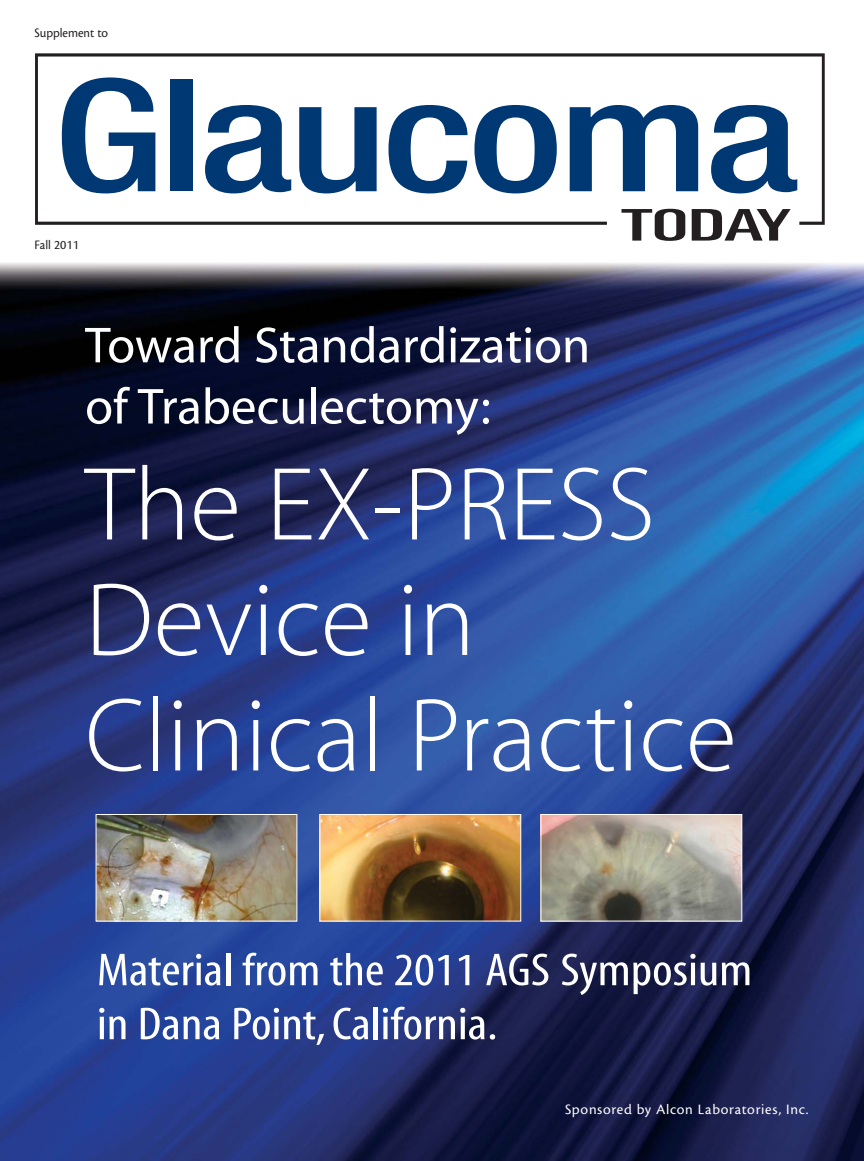
<style>
.page{position:relative;width:864px;height:1161px;background:#fff}
.page>*{position:absolute;margin:0;border:0;box-sizing:border-box;transform-origin:0 0}
.t1{font:105px/115.5px "Myriad MM 215 600";color:#fff}
.t2{font:51px/61.2px "Myriad MM 406 600";color:#fff}
.t3{font:46.5px/54px "Myriad MM 400 300";color:#fff;scale:1.15 1}
.t4{font:15px "Cronos MM 408 11";letter-spacing:.045em;color:#fff}
.t5{font:13.5px "Cronos MM 408 11";color:#231f20;scale:.95 1}
</style>
<div class="page">
<img style="left:0;top:263px;width:864px;height:898px">
<svg style="left:35px;top:53px;width:790px;height:172px"></svg>
<svg style="left:621px;top:209px;width:64px;height:32px"></svg>
<svg style="left:692px;top:209px;width:99px;height:32px"></svg>
<svg style="left:62px;top:77px;width:93px;height:116px"></svg>
<div style="left:170px;top:80px;width:22px;height:111px;background:#003874"></div>
<svg style="left:205px;top:105px;width:86px;height:88px"></svg>
<svg style="left:299px;top:107px;width:78px;height:86px"></svg>
<svg style="left:389px;top:105px;width:79px;height:88px"></svg>
<svg style="left:474px;top:105px;width:83px;height:88px"></svg>
<svg style="left:570px;top:105px;width:128px;height:86px"></svg>
<svg style="left:711px;top:105px;width:86px;height:88px"></svg>
<img style="left:98px;top:816px;width:197px;height:103px">
<div style="left:96px;top:814px;width:201px;height:107px;border:1px solid #fff"></div>
<img style="left:322px;top:816px;width:197px;height:103px">
<div style="left:320px;top:814px;width:201px;height:107px;border:1px solid #fff"></div>
<img style="left:543px;top:816px;width:197px;height:103px">
<div style="left:541px;top:814px;width:201px;height:107px;border:1px solid #fff"></div>
<p class="t5" style="left:34px;top:28px;width:79px">Supplement to</p>
<p class="t5" style="left:34px;top:239px;width:48px">Fall 2011</p>
<p class="t2" style="left:85px;top:319px;width:507px">Toward Standardization of Trabeculectomy:</p>
<h1 class="t1" style="left:85px;top:455px;width:653px">The EX-PRESS<br>Device in<br>Clinical Practice</h1>
<p class="t3" style="left:97px;top:946px;width:571px">Material from the 2011 AGS Symposium in Dana Point, California.</p>
<p class="t4" style="left:565px;top:1104px;width:245px">Sponsored by Alcon Laboratories, Inc.</p>
</div>
